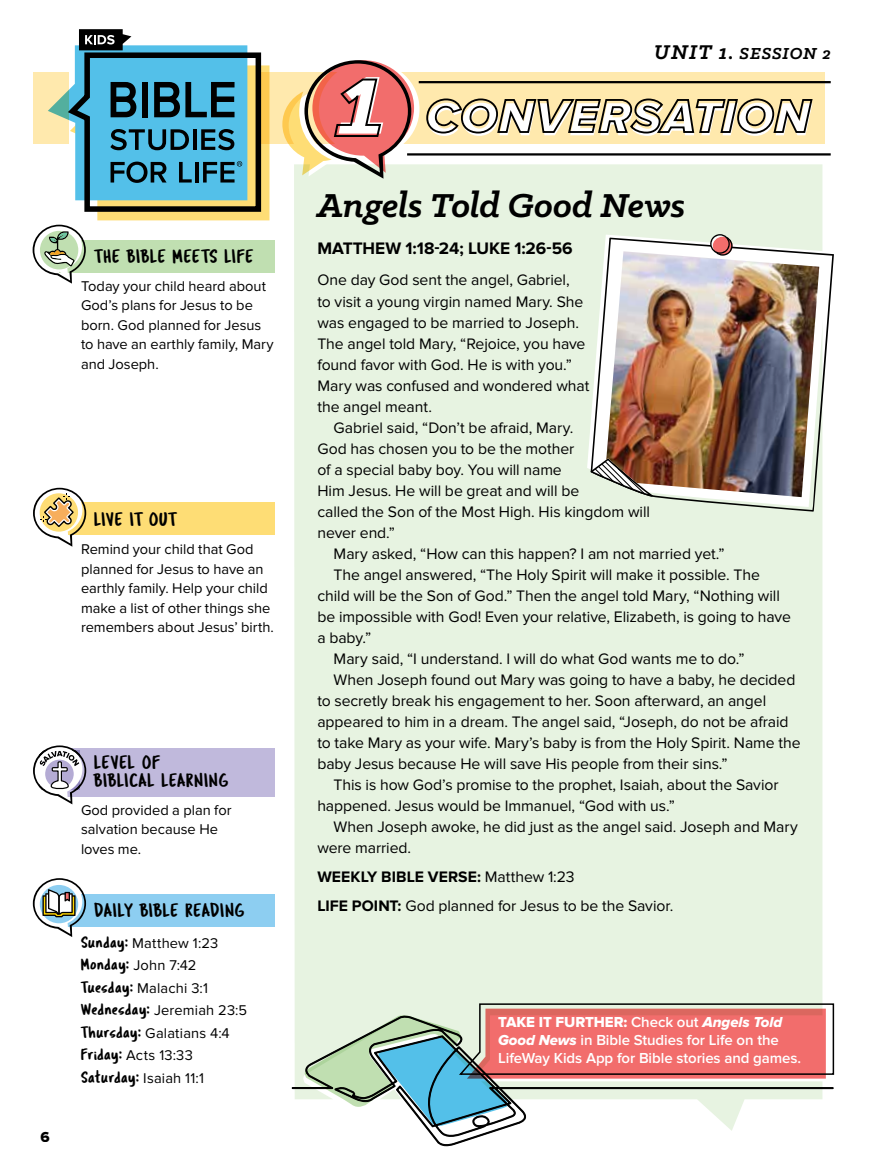
<style>
.page{position:relative;width:878px;height:1175px;background:#fff}
.page>*{position:absolute;margin:0;border:0;box-sizing:border-box;transform-origin:0 0}
.t1{font:italic 700 37.5px "Klinic Slab";letter-spacing:.015em;color:#000}
.t2{font:19.5px/18.8px "Tragic Marker";letter-spacing:.03em;color:#000}
.t3{font:19.5px "Tragic Marker";letter-spacing:.01em;color:#000}
.t4{font:italic 700 18px "Klinic Slab";letter-spacing:.095em;color:#000}
.t5{font:700 17.25px "Proxima Nova";color:#000}
.t6{font:15.75px/21px "Proxima Nova";letter-spacing:-.005em;color:#000}
.t7{font:600 15px/18px "Proxima Nova";letter-spacing:-.005em;color:#fff}
.t8{font:15px "Proxima Nova Extrabld";letter-spacing:-.005em;color:#fff}
.t9{font:15px "Proxima Nova Extrabld";color:#000}
.t10{font:14.7px/19.5px "Proxima Nova";color:#000}
.s1{font-size:22.5px}
.s2{font-family:"Tragic Marker";font-size:16.5px}
.s3{font-weight:700}
.s4{font-family:"Proxima Nova";font-weight:600}
.s5{font-family:"Proxima Nova Extrabld It"}
.s6{font-family:"Proxima Nova Extrabld It";font-weight:400}
</style>
<div class="page">
<div style="left:294px;top:164px;width:528px;height:851px;background:#e7f3e1"></div>
<div style="left:59px;top:240px;width:215px;height:33px;background:#c0dfb1"></div>
<div style="left:59px;top:894px;width:215px;height:33px;background:#8dcef1"></div>
<div style="left:59px;top:747px;width:215px;height:49px;background:#c0b9dc"></div>
<div style="left:59px;top:502px;width:215px;height:33px;background:#fedd75"></div>
<div style="left:258px;top:73px;width:566px;height:71px;background:#ffe9ad"></div>
<svg style="left:282px;top:60px;width:132px;height:119px"></svg>
<hr style="left:418px;top:81px;width:412px;height:2px;background:#000">
<hr style="left:407px;top:153px;width:423px;height:2px;background:#000">
<svg style="left:303px;top:1002px;width:531px;height:87px;background:#ceb1a4"></svg>
<svg style="left:292px;top:1015px;width:541px;height:131px"></svg>
<svg style="left:426px;top:98px;width:387px;height:38px"></svg>
<svg style="left:587px;top:235px;width:236px;height:272px"></svg>
<svg style="left:590px;top:238px;width:244px;height:273px"></svg>
<svg style="left:590px;top:458px;width:16px;height:38px"></svg>
<svg style="left:710px;top:234px;width:22px;height:17px"></svg>
<svg style="left:712px;top:236px;width:20px;height:19px"></svg>
<img style="left:606px;top:251px;width:213px;height:246px">
<svg style="left:33px;top:878px;width:53px;height:59px"></svg>
<svg style="left:33px;top:487px;width:53px;height:59px"></svg>
<svg style="left:32px;top:29px;width:237px;height:254px"></svg>
<svg style="left:33px;top:745px;width:53px;height:59px"></svg>
<p class="t4" style="left:654px;top:42px;width:178px"><span class="s1">UNIT 1.</span> SESSION 2</p>
<p class="t2" style="left:94px;top:246px;width:161px">THE BIBLE MEETS LIFE</p>
<p class="t10" style="left:81px;top:276px;width:194px">Today your child heard about<br>God’s plans for Jesus to be born. God planned for Jesus to have an earthly family, Mary and Joseph.</p>
<p class="t3" style="left:94px;top:507px;width:84px">LIVE IT OUT</p>
<p class="t10" style="left:81px;top:539px;width:193px">Remind your child that God planned for Jesus to have an earthly family. Help your child make a list of other things she remembers about Jesus’ birth.</p>
<p class="t9" style="left:40px;top:1128px;width:11px">6</p>
<p class="t2" style="left:94px;top:752px;width:136px">LEVEL OF<br>BIBLICAL LEARNING</p>
<p class="t10" style="left:81px;top:800px;width:152px">God provided a plan for salvation because He loves me.</p>
<p class="t2" style="left:94px;top:900px;width:152px">DAILY BIBLE READING</p>
<p class="t10" style="left:81px;top:931px;width:168px;line-height:22.5px"><span class="s2">Sunday:</span> Matthew 1:23<br><span class="s2">Monday:</span> John 7:42<br><span class="s2">Tuesday:</span> Malachi 3:1<br><span class="s2">Wednesday:</span> Jeremiah 23:5<br><span class="s2">Thursday:</span> Galatians 4:4<br><span class="s2">Friday:</span> Acts 13:33<br><span class="s2">Saturday:</span> Isaiah 11:1</p>
<h1 class="t1" style="left:317px;top:181px;width:369px">Angels Told Good News</h1>
<p class="t5" style="left:317px;top:238px;width:257px">MATTHEW 1:18-24; LUKE 1:26-56</p>
<p class="t6" style="left:317px;top:270px;width:273px">One day God sent the angel, Gabriel,<br>to visit a young virgin named Mary. She was engaged to be married to Joseph.<br>The angel told Mary, “Rejoice, you have found favor with God. He is with you.” Mary was confused and wondered what the angel meant.</p>
<p class="t6" style="left:317px;top:417px;width:334px;text-indent:16px">Gabriel said, “Don’t be afraid, Mary.<br>God has chosen you to be the mother<br>of a special baby boy. You will name<br>Him Jesus. He will be great and will be<br>called the Son of the Most High. His kingdom will never end.”</p>
<p class="t6" style="left:333px;top:543px;width:392px">Mary asked, “How can this happen? I am not married yet.”</p>
<p class="t6" style="left:333px;top:564px;width:428px">The angel answered, “The Holy Spirit will make it possible. The</p>
<p class="t6" style="left:317px;top:585px;width:464px">child will be the Son of God.” Then the angel told Mary, “Nothing will</p>
<p class="t6" style="left:317px;top:606px;width:475px">be impossible with God! Even your relative, Elizabeth, is going to have</p>
<p class="t6" style="left:317px;top:627px;width:55px">a baby.”</p>
<p class="t6" style="left:333px;top:648px;width:412px">Mary said, “I understand. I will do what God wants me to do.”</p>
<p class="t6" style="left:333px;top:669px;width:463px">When Joseph found out Mary was going to have a baby, he decided</p>
<p class="t6" style="left:317px;top:690px;width:450px">to secretly break his engagement to her. Soon afterward, an angel</p>
<p class="t6" style="left:317px;top:711px;width:473px">appeared to him in a dream. The angel said, “Joseph, do not be afraid</p>
<p class="t6" style="left:317px;top:732px;width:484px">to take Mary as your wife. Mary’s baby is from the Holy Spirit. Name the</p>
<p class="t6" style="left:317px;top:753px;width:412px">baby Jesus because He will save His people from their sins.”</p>
<p class="t6" style="left:333px;top:774px;width:446px">This is how God’s promise to the prophet, Isaiah, about the Savior</p>
<p class="t6" style="left:317px;top:795px;width:359px">happened. Jesus would be Immanuel, “God with us.”</p>
<p class="t6" style="left:333px;top:816px;width:466px">When Joseph awoke, he did just as the angel said. Joseph and Mary</p>
<p class="t6" style="left:317px;top:837px;width:93px">were married.</p>
<p class="t6" style="left:317px;top:862px;width:355px;line-height:29.1px"><span class="s3">WEEKLY BIBLE VERSE:</span> Matthew 1:23<br><span class="s3">LIFE POINT:</span> God planned for Jesus to be the Savior.</p>
<p class="t8" style="left:498px;top:1013px;width:285px">TAKE IT FURTHER: <span class="s4">Check out</span> <span class="s5">Angels Told</span></p>
<p class="t7" style="left:498px;top:1031px;width:304px"><span class="s6">Good News</span> in Bible Studies for Life on the<br>LifeWay Kids App for Bible stories and games.</p>
</div>
